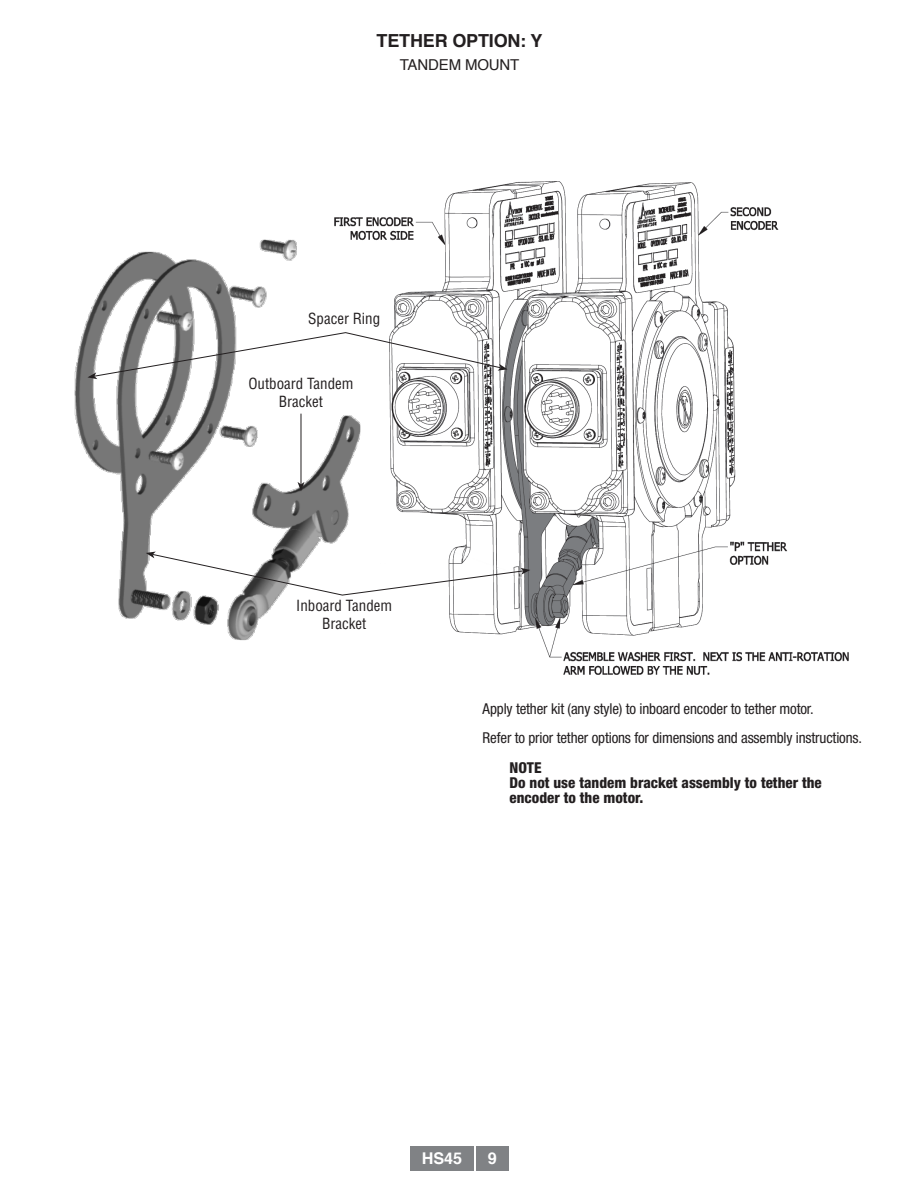
<style>
.page{position:relative;width:918px;height:1188px;background:#fff}
.page>*{position:absolute;margin:0;border:0;box-sizing:border-box;transform-origin:0 0}
.Text_small{font:700 18px "Helvetica";letter-spacing:-.01em;color:#231f20}
.t1{font:700 16.2px "Helvetica";color:#fff}
.t2{font:condensed 15px "Helvetica Neue";letter-spacing:-.01em;color:#231f20}
.t3{font:800 condensed 15px/15px "Helvetica Neue";color:#231f20}
.t4{font:condensed 15px/18px "Helvetica LT Std";color:#231f20;text-align:center}
.Text_small-2{font:15px "Helvetica";letter-spacing:-.01em;color:#231f20}
</style>
<div class="page">
<div style="left:410px;top:1146px;width:64px;height:24px;background:#808285"></div>
<div style="left:476px;top:1146px;width:33px;height:24px;background:#808285"></div>
<img style="left:334px;top:181px;width:515px;height:494px">
<img style="left:74px;top:232px;width:292px;height:416px">
<svg style="left:146px;top:552px;width:384px;height:44px"></svg>
<svg style="left:87px;top:332px;width:421px;height:47px"></svg>
<hr style="left:301px;top:414px;width:1px;height:70px;background:#231f20">
<svg style="left:298px;top:482px;width:6px;height:9px"></svg>
<p class="Text_small" style="left:377px;top:26px;width:167px">TETHER OPTION: Y</p>
<p class="Text_small-2" style="left:400px;top:53px;width:121px">TANDEM MOUNT</p>
<p class="t4" style="left:308px;top:310px;width:74px">Spacer Ring</p>
<p class="t4" style="left:248px;top:374px;width:107px">Outboard Tandem</p>
<p class="t4" style="left:279px;top:392px;width:46px">Bracket</p>
<p class="t4" style="left:296px;top:597px;width:97px">Inboard Tandem<br>Bracket</p>
<p class="t2" style="left:483px;top:700px;width:333px">Apply tether kit (any style) to inboard encoder to tether motor.</p>
<p class="t2" style="left:483px;top:729px;width:381px">Refer to prior tether options for dimensions and assembly instructions.</p>
<p class="t3" style="left:510px;top:760px;width:33px">NOTE</p>
<p class="t3" style="left:510px;top:775px;width:314px">Do not use tandem bracket assembly to tether the encoder to the motor.</p>
<p class="t1" style="left:422px;top:1145px;width:42px">HS45</p>
<p class="t1" style="left:488px;top:1145px;width:11px">9</p>
</div>
